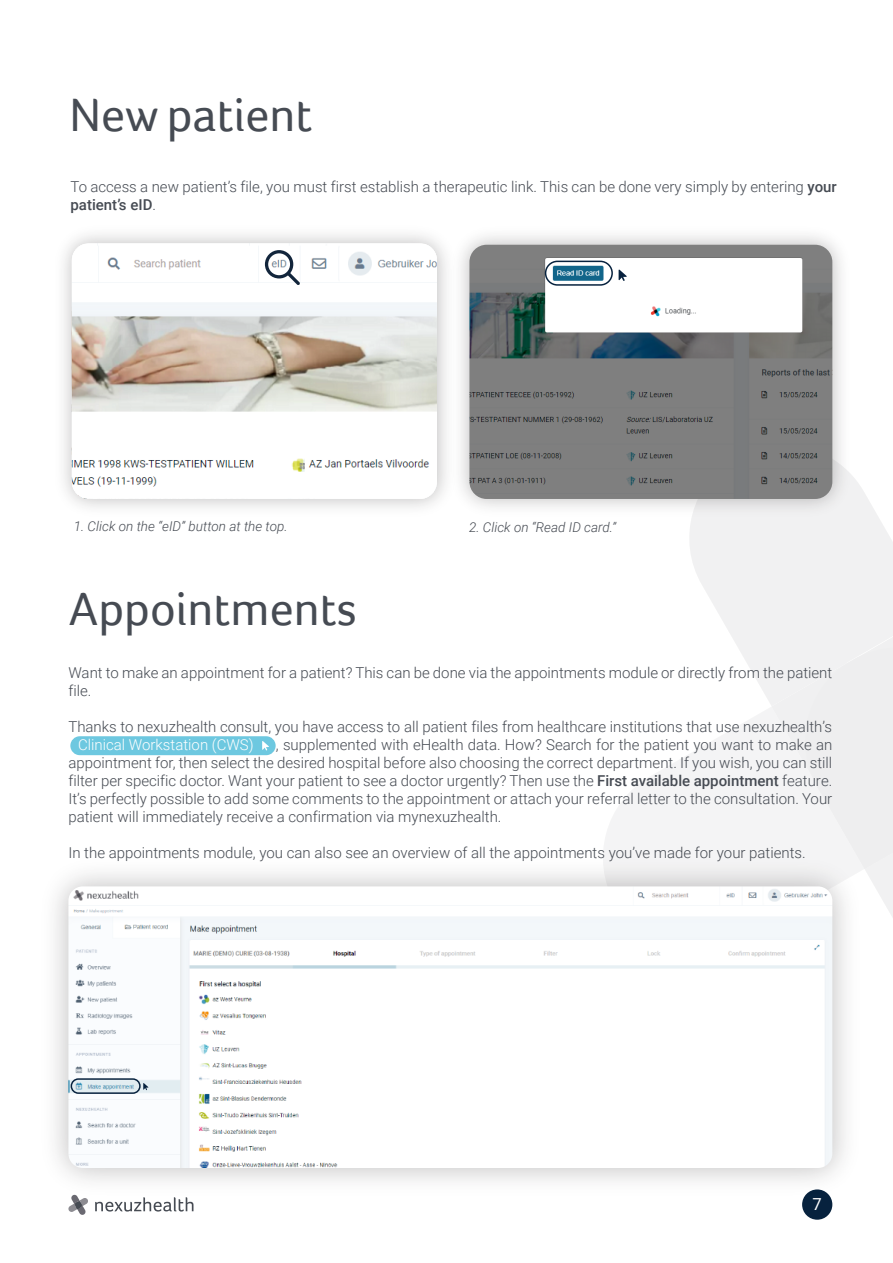
<style>
.page{position:relative;width:893px;height:1263px;background:#fff}
.page>*{position:absolute;margin:0;border:0;box-sizing:border-box;transform-origin:0 0}
.t1{font:48px "Foco";color:#464b53}
.t2{font:16.5px "Roboto";color:#fff}
.t3{font:300 15px/18px "Roboto";color:#464b53}
.t4{font:300 15px "Roboto";color:#fff}
.t5{font:italic 300 13.5px "Roboto";color:#464b53}
.s1{font-weight:500}
</style>
<div class="page">
<svg style="left:604px;top:757px;width:168px;height:90px;fill:#f4f4f5"></svg>
<div style="left:772px;top:757px;width:121px;height:160px;background:#efeff0"></div>
<img style="left:64px;top:234px;width:93px;height:522px">
<img style="left:72px;top:246px;width:85px;height:253px">
<img style="left:157px;top:234px;width:736px;height:523px">
<img style="left:469px;top:245px;width:363px;height:254px">
<div style="left:545px;top:261px;width:68px;height:25px;border:2px solid #07223e;border-radius:12px"></div>
<img style="left:55px;top:847px;width:817px;height:373px">
<img style="left:68px;top:886px;width:764px;height:282px">
<svg style="left:619px;top:270px;width:8px;height:11px"></svg>
<div style="left:70px;top:736px;width:206px;height:19px;background:#6dc8e0;border-radius:9px"></div>
<svg style="left:262px;top:741px;width:7px;height:9px"></svg>
<div style="left:71px;top:1078px;width:70px;height:16px;border:2px solid #07223e;border-radius:7px"></div>
<svg style="left:143px;top:1083px;width:5px;height:7px"></svg>
<h1 class="t1" style="left:69px;top:88px;width:245px">New patient</h1>
<p class="t3" style="left:70px;top:178px;width:768px">To access a new patient’s file, you must first establish a therapeutic link. This can be done very simply by entering <span class="s1">your patient’s eID</span>.</p>
<p class="t5" style="left:74px;top:516px;width:215px">1. Click on the “eID” button at the top.</p>
<p class="t5" style="left:469px;top:518px;width:148px">2. Click on “Read ID card.”</p>
<h1 class="t1" style="left:68px;top:581px;width:290px">Appointments</h1>
<p class="t3" style="left:68px;top:663px;width:765px">Want to make an appointment for a patient? This can be done via the appointments module or directly from the patient file.</p>
<p class="t3" style="left:230px;top:717px;width:603px;text-indent:-162px">Thanks to nexuzhealth consult, you have access to all patient files from healthcare institutions that use nexuzhealth’s ,</p>
<p class="t4" style="left:78px;top:734px;width:177px">Clinical Workstation (CWS)</p>
<p class="t3" style="left:68px;top:735px;width:765px;text-align:justify;text-indent:207px">, supplemented with eHealth data. How? Search for the patient you want to make an appointment for, then select the desired hospital before also choosing the correct department. If you wish, you can still filter per specific doctor. Want your patient to see a doctor urgently? Then use the <span class="s1">First available appointment</span> feature.<br>It’s perfectly possible to add some comments to the appointment or attach your referral letter to the consultation. Your patient will immediately receive a confirmation via mynexuzhealth.</p>
<p class="t3" style="left:68px;top:843px;width:739px">In the appointments module, you can also see an overview of all the appointments you’ve made for your patients.</p>
<p class="t2" style="left:813px;top:1193px;width:11px">7</p>
</div>
